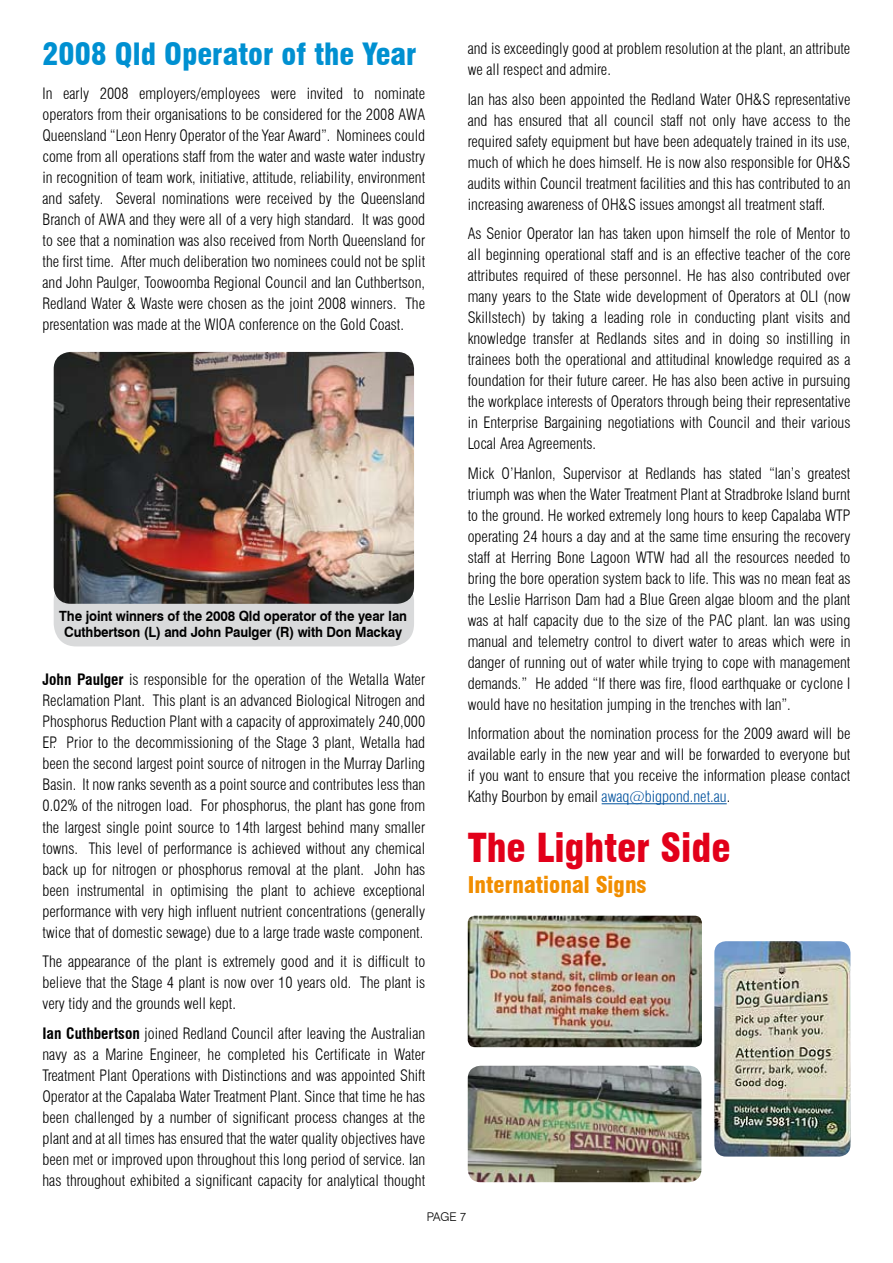
<style>
.page{position:relative;width:893px;height:1263px;background:#fff}
.page>*{position:absolute;margin:0;border:0;box-sizing:border-box;transform-origin:0 0}
.t1{font:900 condensed 39px "Swiss 721 BT";color:#e2001a}
.t2{font:900 condensed 30px "Swiss 721 BT";color:#0090d1}
.t3{font:900 condensed 22.5px "Swiss 721 BT";color:#f18e00}
.t4{font:300 condensed 15.3px/21px "Swiss 721 BT";color:#000;text-align:justify}
.t5{font:700 14.1px/15.6px "Swiss 721 BT";letter-spacing:-.01em;color:#000;text-align:center;scale:.93 1}
.t6{font:300 12px "Swiss 721 BT";color:#000}
.s1{font-weight:700}
.s2{color:#00519d}
</style>
<div class="page">
<div style="left:54px;top:578px;width:360px;height:68px;background:#d9dadb;border-radius:23px"></div>
<img style="left:54px;top:352px;width:360px;height:252px">
<hr style="left:602px;top:803px;width:125px;height:1px;background:#00519d">
<img style="left:468px;top:916px;width:234px;height:131px">
<img style="left:714px;top:941px;width:136px;height:215px">
<img style="left:468px;top:1066px;width:233px;height:116px">
<h2 class="t2" style="left:43px;top:36px;width:376px">2008 Qld Operator of the Year</h2>
<p class="t4" style="left:43px;top:83px;width:384px">In early 2008 employers/employees were invited to nominate operators from their organisations to be considered for the 2008 AWA Queensland “Leon Henry Operator of the Year Award”. Nominees could come from all operations staff from the water and waste water industry in recognition of team work, initiative, attitude, reliability, environment and safety. Several nominations were received by the Queensland Branch of AWA and they were all of a very high standard. It was good to see that a nomination was also received from North Queensland for the first time. After much deliberation two nominees could not be split and John Paulger, Toowoomba Regional Council and Ian Cuthbertson, Redland Water &amp; Waste were chosen as the joint 2008 winners. The presentation was made at the WIOA conference on the Gold Coast.</p>
<p class="t5" style="left:59px;top:608px;width:375px">The joint winners of the 2008 Qld operator of the year Ian<br>Cuthbertson (L) and John Paulger (R) with Don Mackay</p>
<p class="t4" style="left:43px;top:669px;width:384px"><span class="s1">John Paulger</span> is responsible for the operation of the Wetalla Water Reclamation Plant. This plant is an advanced Biological Nitrogen and Phosphorus Reduction Plant with a capacity of approximately 240,000<br>EP. Prior to the decommissioning of the Stage 3 plant, Wetalla had been the second largest point source of nitrogen in the Murray Darling Basin. It now ranks seventh as a point source and contributes less than 0.02% of the nitrogen load. For phosphorus, the plant has gone from the largest single point source to 14th largest behind many smaller towns. This level of performance is achieved without any chemical back up for nitrogen or phosphorus removal at the plant. John has been instrumental in optimising the plant to achieve exceptional performance with very high influent nutrient concentrations (generally twice that of domestic sewage) due to a large trade waste component.</p>
<p class="t4" style="left:43px;top:951px;width:384px">The appearance of the plant is extremely good and it is difficult to believe that the Stage 4 plant is now over 10 years old. The plant is very tidy and the grounds well kept.</p>
<p class="t4" style="left:43px;top:1022px;width:384px"><span class="s1">Ian Cuthbertson</span> joined Redland Council after leaving the Australian navy as a Marine Engineer, he completed his Certificate in Water Treatment Plant Operations with Distinctions and was appointed Shift Operator at the Capalaba Water Treatment Plant. Since that time he has been challenged by a number of significant process changes at the plant and at all times has ensured that the water quality objectives have been met or improved upon throughout this long period of service. Ian has throughout exhibited a significant capacity for analytical thought</p>
<p class="t4" style="left:468px;top:38px;width:384px">and is exceedingly good at problem resolution at the plant, an attribute we all respect and admire.</p>
<p class="t4" style="left:468px;top:89px;width:384px">Ian has also been appointed the Redland Water OH&amp;S representative and has ensured that all council staff not only have access to the required safety equipment but have been adequately trained in its use, much of which he does himself. He is now also responsible for OH&amp;S audits within Council treatment facilities and this has contributed to an increasing awareness of OH&amp;S issues amongst all treatment staff.</p>
<p class="t4" style="left:468px;top:223px;width:384px">As Senior Operator Ian has taken upon himself the role of Mentor to all beginning operational staff and is an effective teacher of the core attributes required of these personnel. He has also contributed over many years to the State wide development of Operators at OLI (now Skillstech) by taking a leading role in conducting plant visits and knowledge transfer at Redlands sites and in doing so instilling in trainees both the operational and attitudinal knowledge required as a foundation for their future career. He has also been active in pursuing the workplace interests of Operators through being their representative in Enterprise Bargaining negotiations with Council and their various Local Area Agreements.</p>
<p class="t4" style="left:468px;top:463px;width:384px">Mick O’Hanlon, Supervisor at Redlands has stated “Ian’s greatest triumph was when the Water Treatment Plant at Stradbroke Island burnt to the ground. He worked extremely long hours to keep Capalaba WTP operating 24 hours a day and at the same time ensuring the recovery staff at Herring Bone Lagoon WTW had all the resources needed to bring the bore operation system back to life. This was no mean feat as the Leslie Harrison Dam had a Blue Green algae bloom and the plant was at half capacity due to the size of the PAC plant. Ian was using manual and telemetry control to divert water to areas which were in danger of running out of water while trying to cope with management demands.” He added “If there was fire, flood earthquake or cyclone I would have no hesitation jumping in the trenches with Ian”.</p>
<p class="t4" style="left:468px;top:723px;width:384px">Information about the nomination process for the 2009 award will be available early in the new year and will be forwarded to everyone but if you want to ensure that you receive the information please contact Kathy Bourbon by email <span class="s2">awaq@bigpond.net.au</span>.</p>
<h1 class="t1" style="left:468px;top:824px;width:265px">The Lighter Side</h1>
<h3 class="t3" style="left:468px;top:871px;width:180px">International Signs</h3>
<p class="t6" style="left:427px;top:1209px;width:41px">PAGE 7</p>
</div>
